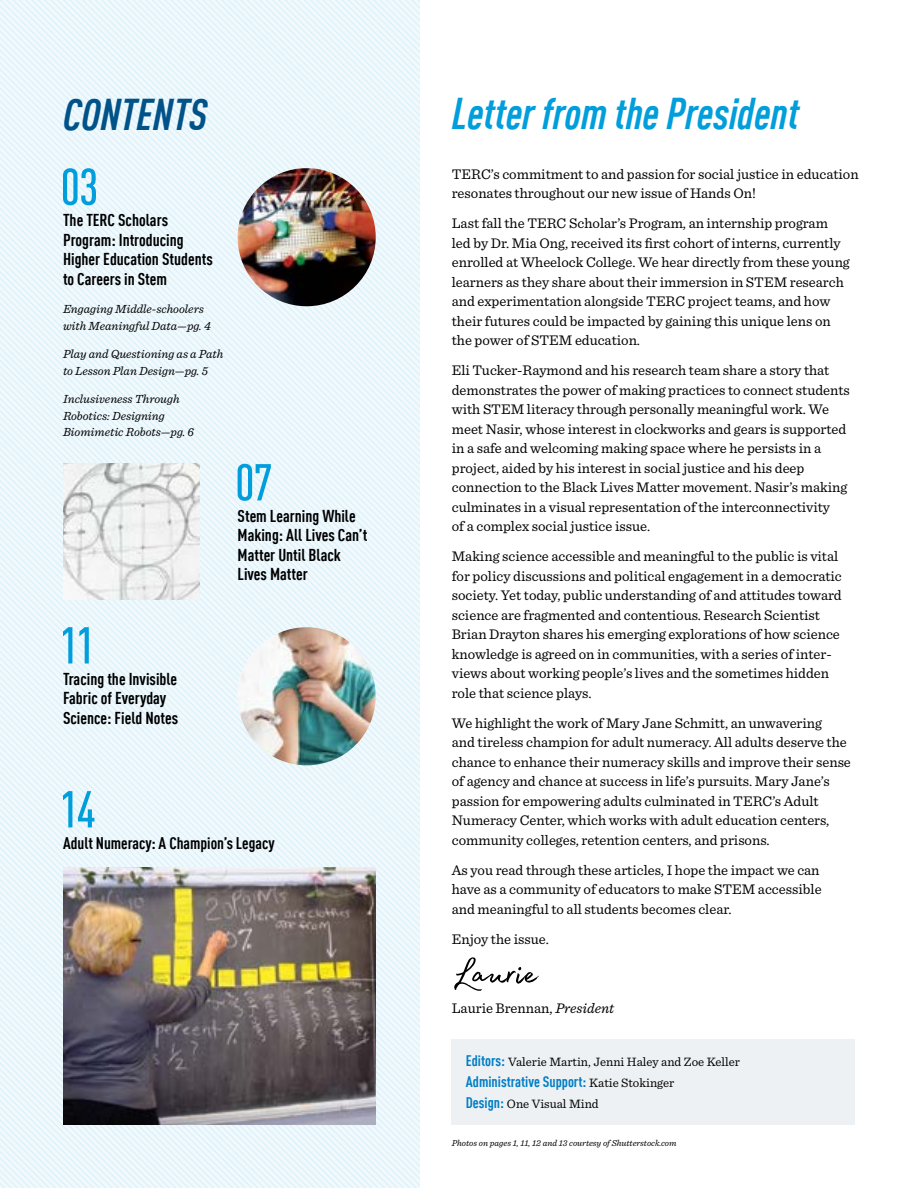
<style>
.page{position:relative;width:918px;height:1188px;background:#fff}
.page>*{position:absolute;margin:0;border:0;box-sizing:border-box;transform-origin:0 0}
.t1{font:500 condensed 51px "DIN Offc";letter-spacing:-.035em;color:#009edb}
.t2{font:51px "Madelyn Fill";letter-spacing:-.02em;color:#000}
.t3{font:italic 700 condensed 43.5px "DIN Offc";color:#009edb}
.t4{font:italic 700 condensed 43.5px "DIN Offc";color:#005288}
.t5{font:700 condensed 16.8px/19.5px "DIN Offc";color:#000}
.t6{font:700 condensed 16.5px "DIN Offc";color:#000}
.t7{font:700 condensed 15px "DIN Offc";color:#007dc5}
.t8{font:14.7px/19.5px "Sentinel";color:#000}
.t9{font:12.75px "Sentinel";color:#000}
.t10{font:italic 12.3px/16.5px "Sentinel";color:#000}
.t11{font:italic 9px "Sentinel";color:#000}
.s1{font-style:italic}
.s2{font-family:"DIN Offc";font-weight:700;font-stretch:condensed;font-size:15px;color:#007dc5}
.s3{font-family:"Sentinel";font-weight:400;font-stretch:normal;font-size:12.75px;color:#000}
</style>
<div class="page">
<div style="left:451px;top:1040px;width:403px;height:85px;background:#eef1f3"></div>
<svg style="left:0;top:0;width:419px;height:412px"></svg>
<svg style="left:0;top:412px;width:419px;height:776px"></svg>
<img style="left:238px;top:168px;width:138px;height:138px;border-radius:69px">
<img style="left:238px;top:627px;width:138px;height:138px;border-radius:69px">
<img style="left:63px;top:867px;width:313px;height:258px">
<img style="left:63px;top:464px;width:137px;height:136px">
<h2 class="t4" style="left:63px;top:88px;width:146px">CONTENTS</h2>
<h1 class="t1" style="left:61px;top:157px;width:39px">03</h1>
<p class="t5" style="left:63px;top:210px;width:151px">The TERC Scholars<br>Program: Introducing<br>Higher Education Students to Careers in Stem</p>
<p class="t10" style="left:63px;top:300px;width:149px">Engaging Middle-schoolers with Meaningful Data—pg. 4</p>
<p class="t10" style="left:63px;top:345px;width:162px">Play and Questioning as a Path to Lesson Plan Design—pg. 5</p>
<p class="t10" style="left:63px;top:390px;width:133px">Inclusiveness Through<br>Robotics: Designing<br>Biomimetic Robots—pg. 6</p>
<h1 class="t1" style="left:235px;top:452px;width:39px">07</h1>
<p class="t5" style="left:238px;top:505px;width:131px">Stem Learning While<br>Making: All Lives Can’t<br>Matter Until Black<br>Lives Matter</p>
<h1 class="t1" style="left:60px;top:615px;width:37px">11</h1>
<p class="t5" style="left:63px;top:668px;width:117px">Tracing the Invisible<br>Fabric of Everyday<br>Science: Field Notes</p>
<h1 class="t1" style="left:60px;top:779px;width:38px">14</h1>
<p class="t6" style="left:63px;top:833px;width:213px">Adult Numeracy: A Champion’s Legacy</p>
<h2 class="t3" style="left:452px;top:88px;width:349px">Letter from the President</h2>
<p class="t8" style="left:452px;top:163px;width:408px">TERC’s commitment to and passion for social justice in education resonates throughout our new issue of Hands On!</p>
<p class="t8" style="left:452px;top:213px;width:400px">Last fall the TERC Scholar’s Program, an internship program led by Dr. Mia Ong, received its first cohort of interns, currently enrolled at Wheelock College. We hear directly from these young learners as they share about their immersion in STEM research and experimentation alongside TERC project teams, and how their futures could be impacted by gaining this unique lens on the power of STEM education.</p>
<p class="t8" style="left:452px;top:360px;width:400px">Eli Tucker-Raymond and his research team share a story that demonstrates the power of making practices to connect students with STEM literacy through personally meaningful work. We meet Nasir, whose interest in clockworks and gears is supported in a safe and welcoming making space where he persists in a project, aided by his interest in social justice and his deep connection to the Black Lives Matter movement. Nasir’s making culminates in a visual representation of the interconnectivity<br>of a complex social justice issue.</p>
<p class="t8" style="left:452px;top:546px;width:392px">Making science accessible and meaningful to the public is vital for policy discussions and political engagement in a democratic society. Yet today, public understanding of and attitudes toward science are fragmented and contentious. Research Scientist Brian Drayton shares his emerging explorations of how science knowledge is agreed on in communities, with a series of inter&shy;views about working people’s lives and the sometimes hidden role that science plays.</p>
<p class="t8" style="left:452px;top:712px;width:401px">We highlight the work of Mary Jane Schmitt, an unwavering<br>and tireless champion for adult numeracy. All adults deserve the chance to enhance their numeracy skills and improve their sense of agency and chance at success in life’s pursuits. Mary Jane’s passion for empowering adults culminated in TERC’s Adult Numeracy Center, which works with adult education centers, community colleges, retention centers, and prisons.</p>
<p class="t8" style="left:452px;top:859px;width:371px">As you read through these articles, I hope the impact we can have as a community of educators to make STEM accessible and meaningful to all students becomes clear.</p>
<p class="t8" style="left:452px;top:928px;width:99px">Enjoy the issue.</p>
<h1 class="t2" style="left:452px;top:934px;width:88px">Laurie</h1>
<p class="t8" style="left:452px;top:997px;width:164px">Laurie Brennan, <span class="s1">President</span></p>
<p class="t9" style="left:466px;top:1052px;width:276px"><span class="s2">Editors:</span> Valerie Martin, Jenni Haley and Zoe Keller</p>
<p class="t7" style="left:466px;top:1073px;width:210px">Administrative Support: <span class="s3">Katie Stokinger</span></p>
<p class="t9" style="left:466px;top:1094px;width:134px"><span class="s2">Design:</span> One Visual Mind</p>
<p class="t11" style="left:452px;top:1136px;width:226px">Photos on pages 1, 11, 12 and 13 courtesy of Shutterstock.com</p>
</div>
